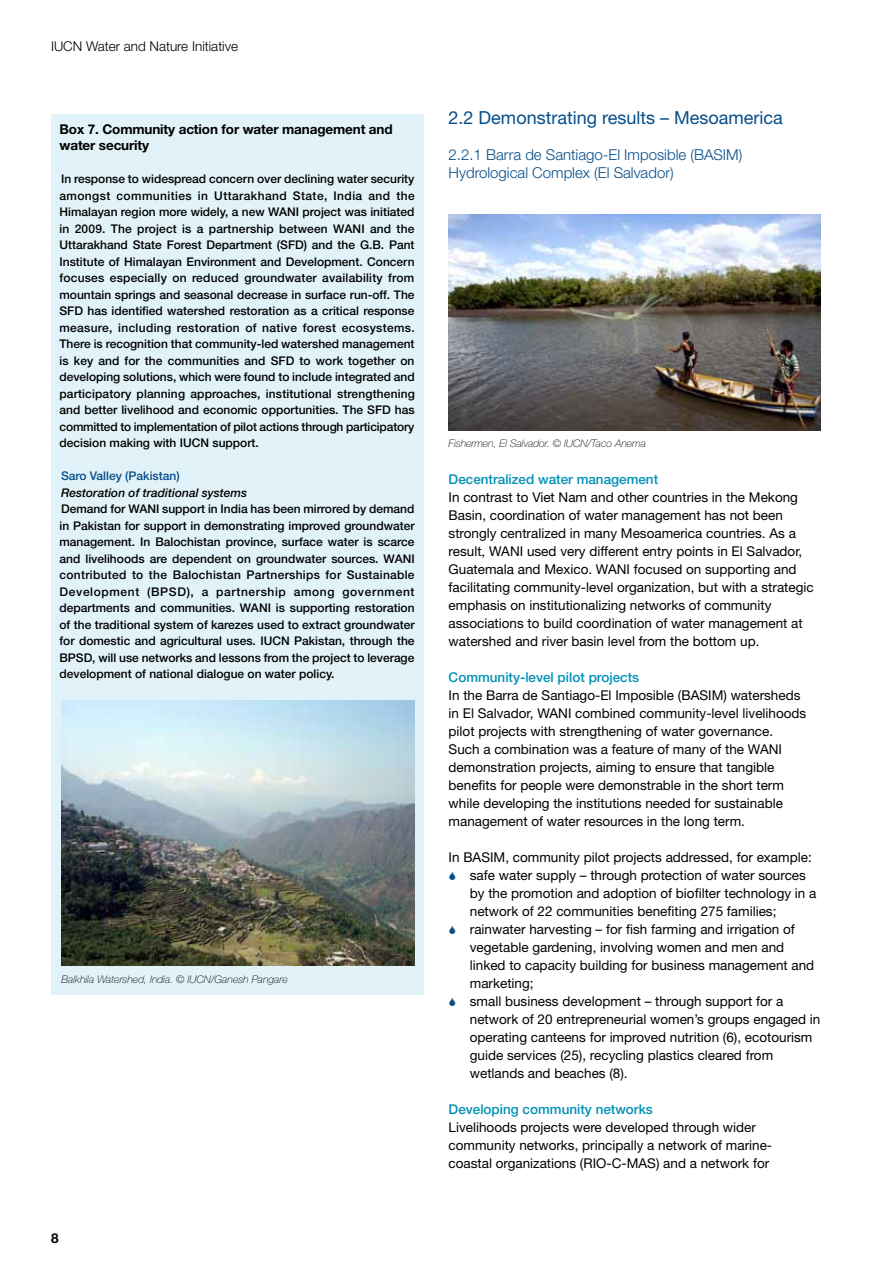
<style>
.page{position:relative;width:893px;height:1263px;background:#fff}
.page>*{position:absolute;margin:0;border:0;box-sizing:border-box;transform-origin:0 0}
.t1{font:18px "Helvetica Neue";color:#074e89}
.t2{font:300 15px/18px "Helvetica Neue";color:#074e89}
.t3{font:13.5px/18px "Helvetica Neue";color:#000}
.t4{font:500 13.5px "Helvetica Neue";color:#0091b8}
.t5{font:700 13.5px/16.5px "Helvetica Neue";letter-spacing:-.01em;color:#000}
.t6{font:300 13.5px "Helvetica Neue";color:#000}
.t7{font:500 12px/16.5px "Helvetica Neue";color:#000;text-align:justify}
.t8{font:italic 500 12px "Helvetica Neue";color:#000}
.t9{font:500 12px "Helvetica Neue";color:#074e89}
.t10{font:italic 100 10.5px "Helvetica Neue";color:#000}
</style>
<div class="page">
<img style="left:449px;top:214px;width:372px;height:216px">
<div style="left:51px;top:115px;width:372px;height:880px;background:#e1f3f8"></div>
<img style="left:61px;top:700px;width:354px;height:266px">
<p class="t6" style="left:51px;top:38px;width:189px">IUCN Water and Nature Initiative</p>
<p class="t5" style="left:60px;top:121px;width:335px">Box 7. Community action for water management and water security</p>
<p class="t7" style="left:60px;top:171px;width:357px">In response to widespread concern over declining water security amongst communities in Uttarakhand State, India and the Himalayan region more widely, a new WANI project was initiated in 2009. The project is a partnership between WANI and the Uttarakhand State Forest Department (SFD) and the G.B. Pant Institute of Himalayan Environment and Development. Concern focuses especially on reduced groundwater availability from mountain springs and seasonal decrease in surface run-off. The SFD has identified watershed restoration as a critical response measure, including restoration of native forest ecosystems.<br>There is recognition that community-led watershed management is key and for the communities and SFD to work together on developing solutions, which were found to include integrated and participatory planning approaches, institutional strengthening and better livelihood and economic opportunities. The SFD has committed to implementation of pilot actions through participatory decision making with IUCN support.</p>
<p class="t9" style="left:61px;top:469px;width:120px">Saro Valley (Pakistan)</p>
<p class="t8" style="left:61px;top:486px;width:188px">Restoration of traditional systems</p>
<p class="t7" style="left:60px;top:501px;width:357px">Demand for WANI support in India has been mirrored by demand in Pakistan for support in demonstrating improved groundwater management. In Balochistan province, surface water is scarce and livelihoods are dependent on groundwater sources. WANI contributed to the Balochistan Partnerships for Sustainable Development (BPSD), a partnership among government departments and communities. WANI is supporting restoration of the traditional system of karezes used to extract groundwater for domestic and agricultural uses. IUCN Pakistan, through the BPSD, will use networks and lessons from the project to leverage development of national dialogue on water policy.</p>
<p class="t10" style="left:62px;top:974px;width:228px">Balkhila Watershed, India. © IUCN/Ganesh Pangare</p>
<p class="t5" style="left:51px;top:1229px;width:9px">8</p>
<h1 class="t1" style="left:449px;top:107px;width:336px">2.2 Demonstrating results – Mesoamerica</h1>
<p class="t2" style="left:449px;top:146px;width:295px">2.2.1 Barra de Santiago-El Imposible (BASIM)<br>Hydrological Complex (El Salvador)</p>
<p class="t10" style="left:449px;top:437px;width:199px">Fishermen, El Salvador. © IUCN/Taco Anema</p>
<p class="t4" style="left:449px;top:471px;width:211px">Decentralized water management</p>
<p class="t3" style="left:449px;top:488px;width:367px">In contrast to Viet Nam and other countries in the Mekong Basin, coordination of water management has not been strongly centralized in many Mesoamerica countries. As a result, WANI used very different entry points in El Salvador, Guatemala and Mexico. WANI focused on supporting and facilitating community-level organization, but with a strategic emphasis on institutionalizing networks of community associations to build coordination of water management at watershed and river basin level from the bottom up.</p>
<p class="t4" style="left:449px;top:669px;width:192px">Community-level pilot projects</p>
<p class="t3" style="left:449px;top:686px;width:359px">In the Barra de Santiago-El Imposible (BASIM) watersheds in El Salvador, WANI combined community-level livelihoods pilot projects with strengthening of water governance.<br>Such a combination was a feature of many of the WANI demonstration projects, aiming to ensure that tangible benefits for people were demonstrable in the short term while developing the institutions needed for sustainable management of water resources in the long term.</p>
<p class="t3" style="left:470px;top:848px;width:352px;text-indent:-21px">In BASIM, community pilot projects addressed, for example: safe water supply – through protection of water sources by the promotion and adoption of biofilter technology in a network of 22 communities benefiting 275 families; rainwater harvesting – for fish farming and irrigation of vegetable gardening, involving women and men and linked to capacity building for business management and marketing;<br>small business development – through support for a network of 20 entrepreneurial women’s groups engaged in operating canteens for improved nutrition (6), ecotourism guide services (25), recycling plastics cleared from wetlands and beaches (8).</p>
<p class="t4" style="left:449px;top:1101px;width:206px">Developing community networks</p>
<p class="t3" style="left:449px;top:1118px;width:325px">Livelihoods projects were developed through wider community networks, principally a network of marine&shy;coastal organizations (RIO-C-MAS) and a network for</p>
</div>
